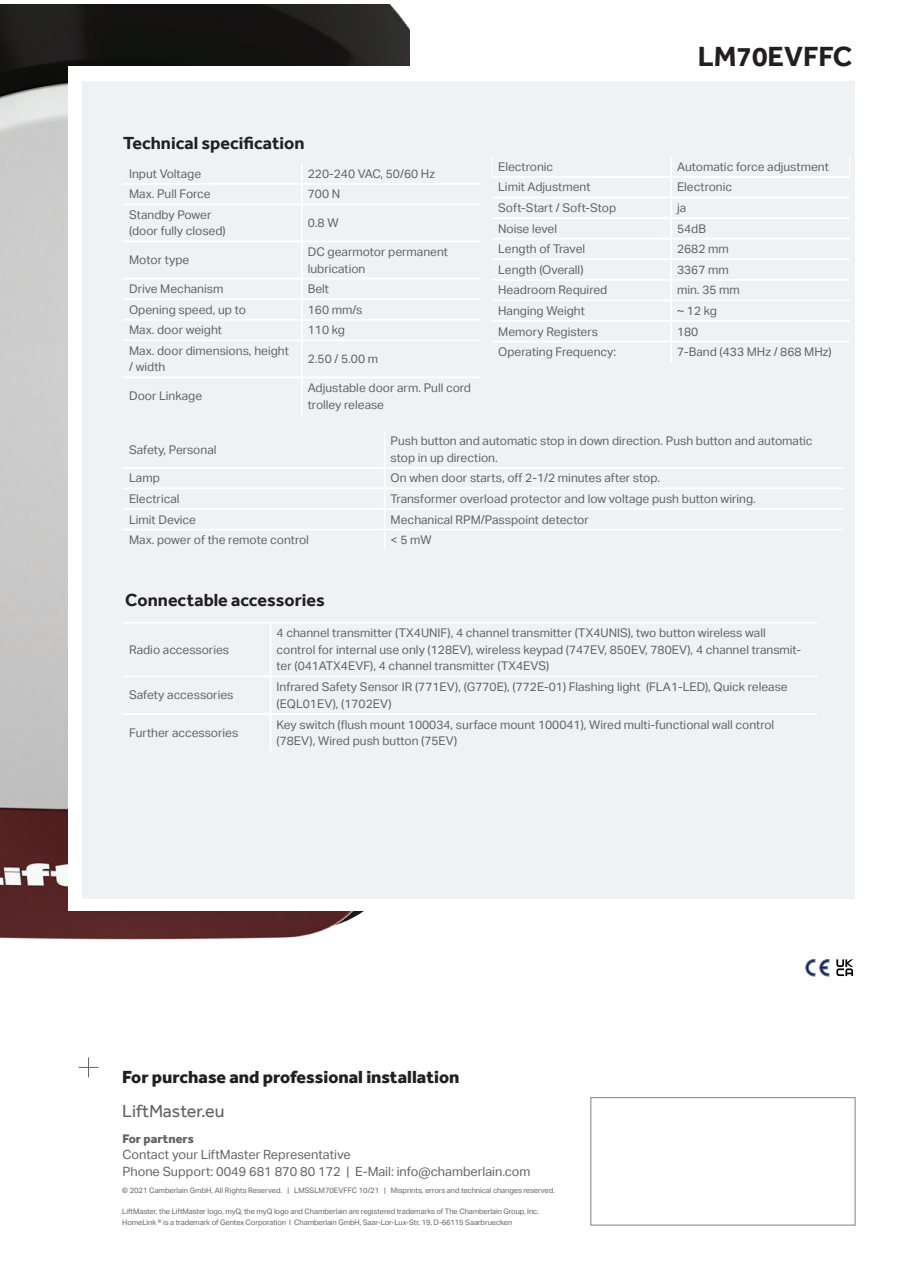
<style>
.page{position:relative;width:902px;height:1272px;background:#fff}
.page>*{position:absolute;margin:0;border:0;box-sizing:border-box;transform-origin:0 0}
.t1{font:700 28.5px "Effra";color:#231f20}
.t2{font:700 18px "Effra";color:#231f20}
.t3{font:800 18px "Effra";color:#231f20}
.t4{font:18px "Effra";color:#636366}
.t5{font:12.75px/16.5px "Aktiv Grotesk";color:#636366}
.t6{font:800 12.75px "Effra";color:#636366}
.t7{font:12px/16.5px "Aktiv Grotesk";color:#636366}
.t8{font:7.5px/10.5px "Aktiv Grotesk";letter-spacing:-.01em;color:#636366}
</style>
<div class="page">
<img style="left:0;top:4px;width:409px;height:936px">
<div style="left:68px;top:66px;width:787px;height:844px;background:#fff"></div>
<div style="left:82px;top:81px;width:773px;height:817px;background:#eff2f3"></div>
<hr style="left:123px;top:622px;width:147px;height:1px;background:#fff">
<hr style="left:270px;top:622px;width:547px;height:1px;background:#fff">
<hr style="left:270px;top:623px;width:1px;height:52px;background:#fff">
<hr style="left:123px;top:675px;width:147px;height:2px;background:#fff">
<hr style="left:270px;top:675px;width:547px;height:2px;background:#fff">
<hr style="left:270px;top:677px;width:1px;height:36px;background:#fff">
<hr style="left:123px;top:713px;width:147px;height:1px;background:#fff">
<hr style="left:270px;top:713px;width:547px;height:1px;background:#fff">
<hr style="left:270px;top:714px;width:1px;height:37px;background:#fff">
<hr style="left:123px;top:183px;width:179px;height:2px;background:#fff">
<hr style="left:302px;top:183px;width:178px;height:2px;background:#fff">
<svg style="left:301px;top:163px;width:1px;height:40px"></svg>
<hr style="left:123px;top:203px;width:179px;height:2px;background:#fff">
<hr style="left:302px;top:203px;width:178px;height:2px;background:#fff">
<hr style="left:301px;top:205px;width:1px;height:36px;background:#fff">
<hr style="left:123px;top:241px;width:179px;height:1px;background:#fff">
<hr style="left:302px;top:241px;width:178px;height:1px;background:#fff">
<hr style="left:301px;top:242px;width:1px;height:36px;background:#fff">
<hr style="left:123px;top:278px;width:179px;height:1px;background:#fff">
<hr style="left:302px;top:278px;width:178px;height:1px;background:#fff">
<hr style="left:123px;top:298px;width:179px;height:2px;background:#fff">
<hr style="left:302px;top:298px;width:178px;height:2px;background:#fff">
<hr style="left:123px;top:319px;width:179px;height:1px;background:#fff">
<hr style="left:302px;top:319px;width:178px;height:1px;background:#fff">
<svg style="left:301px;top:279px;width:1px;height:60px"></svg>
<hr style="left:123px;top:339px;width:179px;height:2px;background:#fff">
<hr style="left:302px;top:339px;width:178px;height:2px;background:#fff">
<hr style="left:301px;top:341px;width:1px;height:35px;background:#fff">
<hr style="left:123px;top:376px;width:179px;height:2px;background:#fff">
<hr style="left:302px;top:376px;width:178px;height:2px;background:#fff">
<hr style="left:301px;top:378px;width:1px;height:36px;background:#fff">
<hr style="left:492px;top:176px;width:179px;height:2px;background:#fff">
<hr style="left:671px;top:176px;width:178px;height:2px;background:#fff">
<hr style="left:492px;top:197px;width:179px;height:1px;background:#fff">
<hr style="left:671px;top:197px;width:178px;height:1px;background:#fff">
<hr style="left:492px;top:217px;width:179px;height:2px;background:#fff">
<hr style="left:671px;top:217px;width:178px;height:2px;background:#fff">
<hr style="left:492px;top:238px;width:179px;height:1px;background:#fff">
<hr style="left:671px;top:238px;width:178px;height:1px;background:#fff">
<hr style="left:492px;top:258px;width:179px;height:2px;background:#fff">
<hr style="left:671px;top:258px;width:178px;height:2px;background:#fff">
<hr style="left:492px;top:279px;width:179px;height:2px;background:#fff">
<hr style="left:671px;top:279px;width:178px;height:2px;background:#fff">
<hr style="left:492px;top:299px;width:179px;height:2px;background:#fff">
<hr style="left:671px;top:299px;width:178px;height:2px;background:#fff">
<hr style="left:492px;top:320px;width:179px;height:2px;background:#fff">
<hr style="left:671px;top:320px;width:178px;height:2px;background:#fff">
<svg style="left:670px;top:178px;width:2px;height:163px"></svg>
<hr style="left:492px;top:341px;width:179px;height:1px;background:#fff">
<hr style="left:671px;top:341px;width:178px;height:1px;background:#fff">
<hr style="left:670px;top:342px;width:2px;height:20px;background:#fff">
<svg style="left:492px;top:157px;width:1px;height:19px"></svg>
<svg style="left:849px;top:157px;width:1px;height:19px"></svg>
<hr style="left:670px;top:156px;width:2px;height:20px;background:#fff">
<svg style="left:79px;top:1057px;width:19px;height:20px"></svg>
<div style="left:590px;top:1097px;width:265px;height:128px;background:#fff;border:1px solid #808285"></div>
<svg style="left:805px;top:959px;width:23px;height:17px"></svg>
<svg style="left:836px;top:959px;width:17px;height:17px"></svg>
<hr style="left:384px;top:431px;width:1px;height:36px;background:#fff">
<hr style="left:123px;top:467px;width:261px;height:1px;background:#fff">
<hr style="left:384px;top:467px;width:459px;height:1px;background:#fff">
<hr style="left:123px;top:487px;width:261px;height:2px;background:#fff">
<hr style="left:384px;top:487px;width:459px;height:2px;background:#fff">
<hr style="left:123px;top:508px;width:261px;height:2px;background:#fff">
<hr style="left:384px;top:508px;width:459px;height:2px;background:#fff">
<hr style="left:123px;top:528px;width:261px;height:2px;background:#fff">
<hr style="left:384px;top:528px;width:459px;height:2px;background:#fff">
<svg style="left:384px;top:469px;width:1px;height:81px"></svg>
<h2 class="t2" style="left:123px;top:132px;width:183px">Technical specification</h2>
<p class="t7" style="left:129px;top:165px;width:74px">Input Voltage</p>
<p class="t7" style="left:308px;top:165px;width:129px">220-240 VAC, 50/60 Hz</p>
<p class="t7" style="left:129px;top:186px;width:83px">Max. Pull Force</p>
<p class="t7" style="left:308px;top:186px;width:34px">700 N</p>
<p class="t7" style="left:129px;top:206px;width:98px">Standby Power (door fully closed)</p>
<p class="t7" style="left:308px;top:215px;width:32px">0.8 W</p>
<p class="t7" style="left:129px;top:252px;width:62px">Motor type</p>
<p class="t7" style="left:308px;top:244px;width:142px">DC gearmotor permanent lubrication</p>
<p class="t7" style="left:129px;top:281px;width:96px">Drive Mechanism</p>
<p class="t7" style="left:308px;top:281px;width:23px">Belt</p>
<p class="t7" style="left:129px;top:301px;width:118px">Opening speed, up to</p>
<p class="t7" style="left:308px;top:301px;width:56px">160 mm/s</p>
<p class="t7" style="left:129px;top:322px;width:94px">Max. door weight</p>
<p class="t7" style="left:308px;top:322px;width:39px">110 kg</p>
<p class="t7" style="left:129px;top:342px;width:161px">Max. door dimensions, height / width</p>
<p class="t7" style="left:308px;top:351px;width:72px">2.50 / 5.00 m</p>
<p class="t7" style="left:129px;top:388px;width:75px">Door Linkage</p>
<p class="t7" style="left:308px;top:379px;width:165px">Adjustable door arm. Pull cord trolley release</p>
<h1 class="t1" style="left:697px;top:40px;width:156px">LM70EVFFC</h1>
<p class="t7" style="left:498px;top:158px;width:57px">Electronic</p>
<p class="t7" style="left:677px;top:158px;width:153px">Automatic force adjustment</p>
<p class="t7" style="left:498px;top:179px;width:94px">Limit Adjustment</p>
<p class="t7" style="left:677px;top:179px;width:57px">Electronic</p>
<p class="t7" style="left:498px;top:200px;width:120px">Soft-Start / Soft-Stop</p>
<p class="t7" style="left:677px;top:200px;width:11px">ja</p>
<p class="t7" style="left:498px;top:220px;width:60px">Noise level</p>
<p class="t7" style="left:677px;top:220px;width:30px">54dB</p>
<p class="t7" style="left:498px;top:241px;width:88px">Length of Travel</p>
<p class="t7" style="left:677px;top:241px;width:53px">2682 mm</p>
<p class="t7" style="left:498px;top:261px;width:87px">Length (Overall)</p>
<p class="t7" style="left:677px;top:261px;width:53px">3367 mm</p>
<p class="t7" style="left:498px;top:282px;width:111px">Headroom Required</p>
<p class="t7" style="left:677px;top:282px;width:64px">min. 35 mm</p>
<p class="t7" style="left:498px;top:302px;width:88px">Hanging Weight</p>
<p class="t7" style="left:677px;top:302px;width:41px">~ 12 kg</p>
<p class="t7" style="left:498px;top:323px;width:101px">Memory Registers</p>
<p class="t7" style="left:677px;top:323px;width:23px">180</p>
<p class="t7" style="left:498px;top:344px;width:120px">Operating Frequency:</p>
<p class="t7" style="left:677px;top:344px;width:156px">7-Band (433 MHz / 868 MHz)</p>
<p class="t7" style="left:129px;top:441px;width:89px">Safety, Personal</p>
<p class="t7" style="left:390px;top:433px;width:423px">Push button and automatic stop in down direction. Push button and automatic stop in up direction.</p>
<p class="t7" style="left:129px;top:470px;width:32px">Lamp</p>
<p class="t7" style="left:390px;top:470px;width:271px">On when door starts, off 2-1/2 minutes after stop.</p>
<p class="t7" style="left:129px;top:490px;width:52px">Electrical</p>
<p class="t7" style="left:390px;top:490px;width:366px">Transformer overload protector and low voltage push button wiring.</p>
<p class="t7" style="left:129px;top:511px;width:68px">Limit Device</p>
<p class="t7" style="left:390px;top:511px;width:200px">Mechanical RPM/Passpoint detector</p>
<p class="t7" style="left:129px;top:531px;width:181px">Max. power of the remote control</p>
<p class="t7" style="left:390px;top:531px;width:43px">&lt; 5 mW</p>
<h2 class="t2" style="left:125px;top:589px;width:201px">Connectable accessories</h2>
<p class="t7" style="left:129px;top:641px;width:102px">Radio accessories</p>
<p class="t7" style="left:276px;top:625px;width:526px">4 channel transmitter (TX4UNIF), 4 channel transmitter (TX4UNIS), two button wireless wall control for internal use only (128EV), wireless keypad (747EV, 850EV, 780EV), 4 channel transmit&shy;ter (041ATX4EVF), 4 channel transmitter (TX4EVS)</p>
<p class="t7" style="left:129px;top:687px;width:106px">Safety accessories</p>
<p class="t7" style="left:276px;top:679px;width:512px">Infrared Safety Sensor IR (771EV), (G770E), (772E-01) Flashing light (FLA1-LED), Quick release (EQL01EV), (1702EV)</p>
<p class="t7" style="left:129px;top:724px;width:111px">Further accessories</p>
<p class="t7" style="left:276px;top:716px;width:499px">Key switch (flush mount 100034, surface mount 100041), Wired multi-functional wall control (78EV), Wired push button (75EV)</p>
<h2 class="t3" style="left:122px;top:1066px;width:339px">For purchase and professional installation</h2>
<h2 class="t4" style="left:122px;top:1099px;width:104px">LiftMaster.eu</h2>
<p class="t6" style="left:122px;top:1130px;width:73px">For partners</p>
<p class="t5" style="left:122px;top:1146px;width:409px">Contact your LiftMaster Representative<br>Phone Support: 0049 681 870 80 172 | E-Mail: info@chamberlain.com</p>
<p class="t8" style="left:122px;top:1185px;width:434px">© 2021 Camberlain GmbH, All Rights Reserved. | LMSSLM70EVFFC 10/21 | Misprints, errors and technical changes reserved.</p>
<p class="t8" style="left:122px;top:1206px;width:418px">LiftMaster, the LiftMaster logo, myQ, the myQ logo and Chamberlain are registered trademarks of The Chamberlain Group, Inc.<br>HomeLink ® is a trademark of Gentex Corporation I Chamberlain GmbH, Saar-Lor-Lux-Str. 19, D-66115 Saarbruecken</p>
</div>
